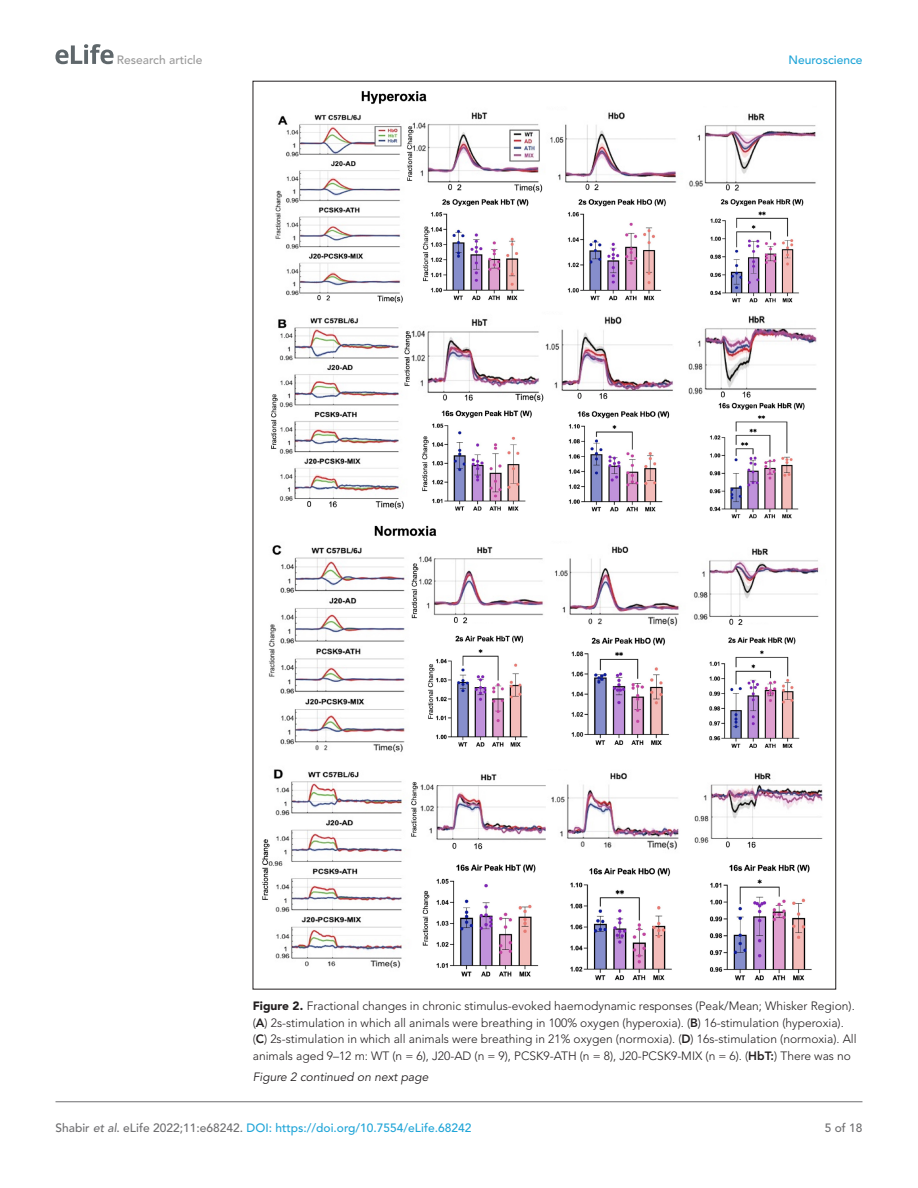
<style>
.page{position:relative;width:918px;height:1188px;background:#fff}
.page>*{position:absolute;margin:0;border:0;box-sizing:border-box;transform-origin:0 0}
.t1{font:300 12px/16.5px "Avenir LT Std";color:#231f20}
.t2{font:500 12px "Avenir LT Std";color:#1ea4d7}
.t3{font:italic 12px "Avenir LT Std";color:#231f20}
.t4{font:500 12px "Avenir LT Std";color:#9a9a9a}
.t5{font:500 12px "Avenir LT Std";color:#6e6e70}
.s1{font-weight:900}
.s2{font-weight:800}
.s3{color:#6e6e70}
.s4{font-style:italic;color:#6e6e70}
</style>
<div class="page">
<svg style="left:55px;top:44px;width:59px;height:20px"></svg>
<hr style="left:56px;top:1101px;width:806px;height:1px;background:#6e6e70">
<img style="left:262px;top:91px;width:561px;height:889px">
<p class="t4" style="left:117px;top:53px;width:87px">Research article</p>
<p class="t2" style="left:788px;top:53px;width:76px">Neuroscience</p>
<p class="t1" style="left:253px;top:998px;width:605px"><span class="s1">Figure 2.</span> Fractional changes in chronic stimulus-evoked haemodynamic responses (Peak/Mean; Whisker Region). (<span class="s2">A</span>) 2s-stimulation in which all animals were breathing in 100% oxygen (hyperoxia). (<span class="s2">B</span>) 16-stimulation (hyperoxia). (<span class="s2">C</span>) 2s-stimulation in which all animals were breathing in 21% oxygen (normoxia). (<span class="s2">D</span>) 16s-stimulation (normoxia). All animals aged 9–12 m: WT (n = 6), J20-AD (n = 9), PCSK9-ATH (n = 8), J20-PCSK9-MIX (n = 6). (<span class="s2">HbT:</span>) There was no</p>
<p class="t3" style="left:253px;top:1070px;width:177px">Figure 2 continued on next page</p>
<p class="t2" style="left:56px;top:1121px;width:417px"><span class="s3">Shabir</span> <span class="s4">et al</span><span class="s3">. eLife 2022;11:e68242.</span> DOI: https://doi.org/10.7554/eLife.68242</p>
<p class="t5" style="left:825px;top:1121px;width:39px">5 of 18</p>
</div>
